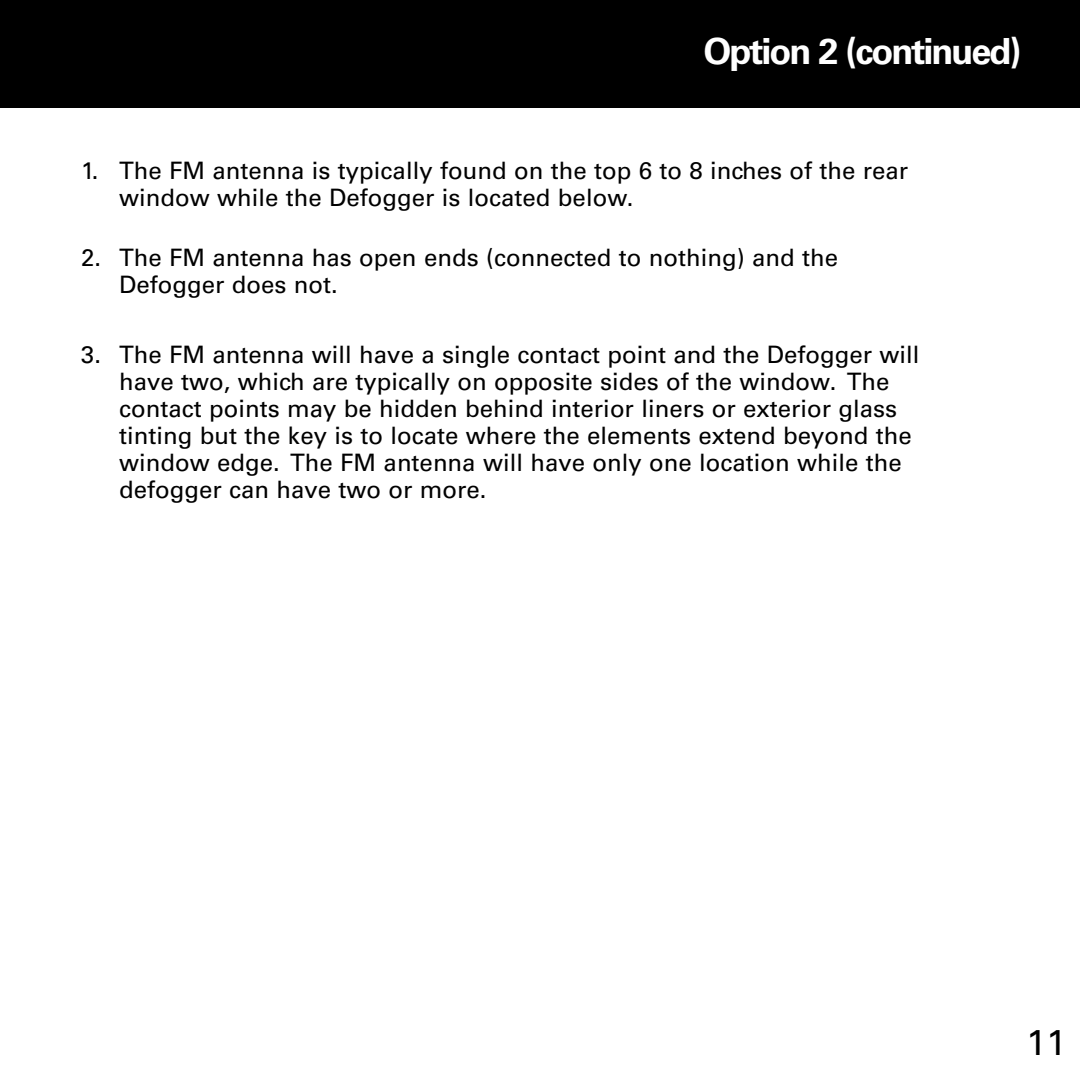
<style>
.page{position:relative;width:1080px;height:1080px;background:#fff}
.page>*{position:absolute;margin:0;border:0;box-sizing:border-box;transform-origin:0 0}
.t1{font:700 36px "Univers LT";letter-spacing:-.055em;color:#fff}
.t2{font:36px "Univers LT";color:#000}
.t3{font:24px/27px "Univers LT";color:#000}
</style>
<div class="page">
<div style="left:0;top:0;width:1080px;height:108px;background:#000"></div>
<h1 class="t1" style="left:704px;top:30px;width:319px">Option 2 (continued)</h1>
<p class="t3" style="left:119px;top:157px;width:791px;text-indent:-38px">1. The FM antenna is typically found on the top 6 to 8 inches of the rear window while the Defogger is located below.</p>
<p class="t3" style="left:119px;top:245px;width:720px;text-indent:-38px">2. The FM antenna has open ends (connected to nothing) and the<br>Defogger does not.</p>
<p class="t3" style="left:119px;top:341px;width:802px;text-indent:-38px">3. The FM antenna will have a single contact point and the Defogger will have two, which are typically on opposite sides of the window. The contact points may be hidden behind interior liners or exterior glass tinting but the key is to locate where the elements extend beyond the window edge. The FM antenna will have only one location while the defogger can have two or more.</p>
<h1 class="t2" style="left:1026px;top:1021px;width:42px">11</h1>
</div>
